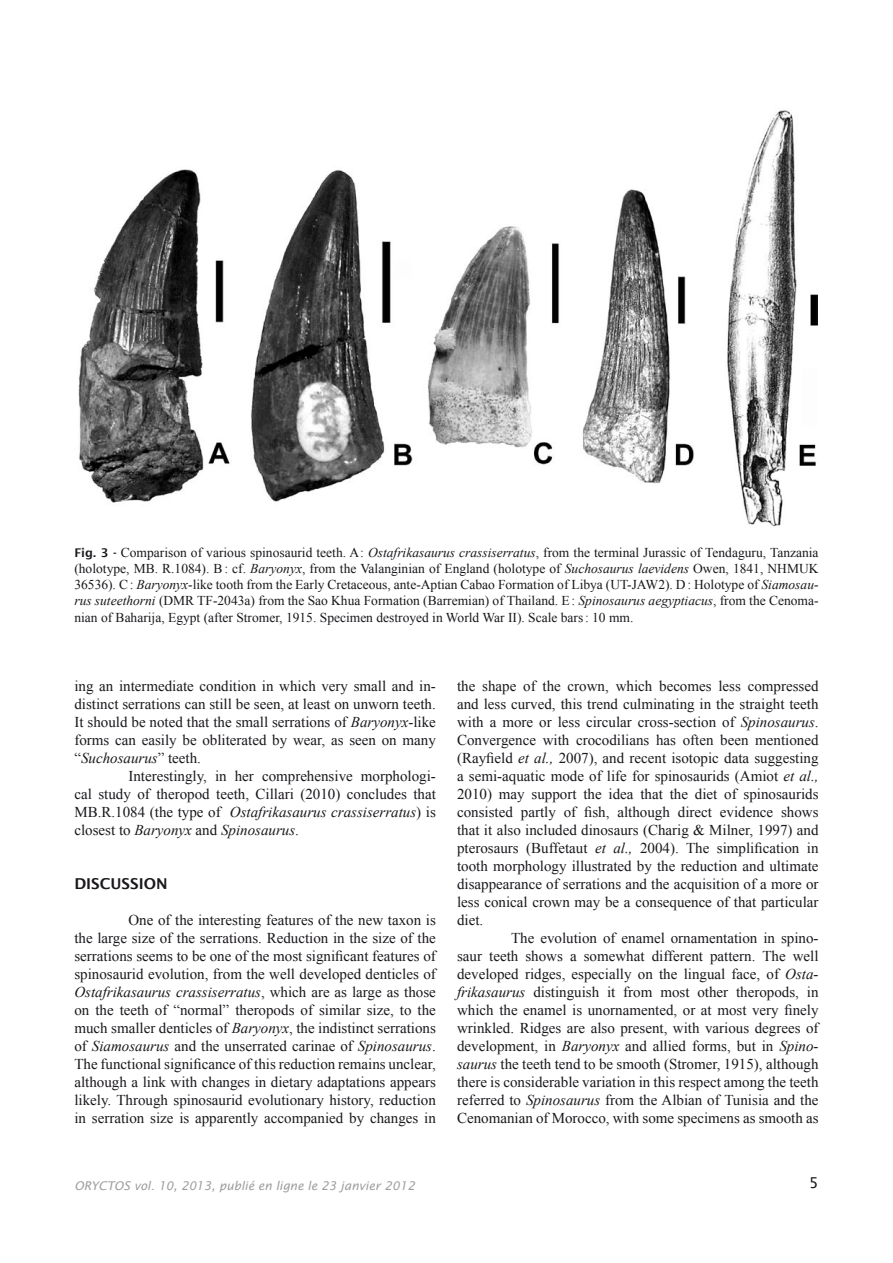
<style>
.page{position:relative;width:893px;height:1263px;background:#fff}
.page>*{position:absolute;margin:0;border:0;box-sizing:border-box;transform-origin:0 0}
.t1{font:15px/18px "Times New Roman";color:#1a171c;text-align:justify}
.t2{font:600 15px "Lucida Sans";color:#1a171c}
.t3{font:15px "Lucida Sans";color:#1a171c}
.t4{font:13.5px/16.2px "Times New Roman";color:#1a171c;text-align:justify}
.t5{font:italic 12px "Lucida Sans";color:#9d9ea0}
.s1{font-family:"Lucida Sans";font-weight:600;font-size:12px}
.s2{font-style:italic}
</style>
<div class="page">
<img style="left:78px;top:110px;width:739px;height:417px">
<p class="t4" style="left:74px;top:544px;width:746px"><span class="s1">Fig. 3 -</span> Comparison of various spinosaurid teeth. A: <span class="s2">Ostafrikasaurus crassiserratus</span>, from the terminal Jurassic of Tendaguru, Tanzania (holotype, MB. R.1084). B: cf. <span class="s2">Baryonyx</span>, from the Valanginian of England (holotype of <span class="s2">Suchosaurus laevidens</span> Owen, 1841, NHMUK 36536). C: <span class="s2">Baryonyx</span>-like tooth from the Early Cretaceous, ante-Aptian Cabao Formation of Libya (UT-JAW2). D: Holotype of <span class="s2">Siamosau&shy;rus suteethorni</span> (DMR TF-2043a) from the Sao Khua Formation (Barremian) of Thailand. E: <span class="s2">Spinosaurus aegyptiacus</span>, from the Cenoma&shy;nian of Baharija, Egypt (after Stromer, 1915. Specimen destroyed in World War II). Scale bars: 10 mm.</p>
<p class="t1" style="left:74px;top:676px;width:363px">ing an intermediate condition in which very small and in&shy;distinct serrations can still be seen, at least on unworn teeth.<br>It should be noted that the small serrations of <span class="s2">Baryonyx</span>-like forms can easily be obliterated by wear, as seen on many “<span class="s2">Suchosaurus</span>” teeth.</p>
<p class="t1" style="left:74px;top:766px;width:363px;text-indent:54px">Interestingly, in her comprehensive morphologi&shy;cal study of theropod teeth, Cillari (2010) concludes that MB.R.1084 (the type of <span class="s2">Ostafrikasaurus crassiserratus</span>) is closest to <span class="s2">Baryonyx</span> and <span class="s2">Spinosaurus</span>.</p>
<p class="t2" style="left:74px;top:875px;width:95px">DISCUSSION</p>
<p class="t1" style="left:74px;top:910px;width:363px;text-indent:54px">One of the interesting features of the new taxon is the large size of the serrations. Reduction in the size of the serrations seems to be one of the most significant features of spinosaurid evolution, from the well developed denticles of <span class="s2">Ostafrikasaurus crassiserratus</span>, which are as large as those on the teeth of “normal” theropods of similar size, to the much smaller denticles of <span class="s2">Baryonyx</span>, the indistinct serrations of <span class="s2">Siamosaurus</span> and the unserrated carinae of <span class="s2">Spinosaurus</span>.<br>The functional significance of this reduction remains unclear, although a link with changes in dietary adaptations appears likely. Through spinosaurid evolutionary history, reduction in serration size is apparently accompanied by changes in</p>
<p class="t1" style="left:457px;top:676px;width:363px">the shape of the crown, which becomes less compressed and less curved, this trend culminating in the straight teeth with a more or less circular cross-section of <span class="s2">Spinosaurus</span>.<br>Convergence with crocodilians has often been mentioned (Rayfield <span class="s2">et al.,</span> 2007), and recent isotopic data suggesting a semi-aquatic mode of life for spinosaurids (Amiot <span class="s2">et al., </span>2010) may support the idea that the diet of spinosaurids consisted partly of fish, although direct evidence shows that it also included dinosaurs (Charig &amp; Milner, 1997) and pterosaurs (Buffetaut <span class="s2">et al.,</span> 2004). The simplification in tooth morphology illustrated by the reduction and ultimate disappearance of serrations and the acquisition of a more or less conical crown may be a consequence of that particular diet.</p>
<p class="t1" style="left:457px;top:928px;width:363px;text-indent:54px">The evolution of enamel ornamentation in spino&shy;saur teeth shows a somewhat different pattern. The well developed ridges, especially on the lingual face, of <span class="s2">Osta&shy;frikasaurus</span> distinguish it from most other theropods, in which the enamel is unornamented, or at most very finely wrinkled. Ridges are also present, with various degrees of development, in <span class="s2">Baryonyx</span> and allied forms, but in <span class="s2">Spino&shy;saurus</span> the teeth tend to be smooth (Stromer, 1915), although there is considerable variation in this respect among the teeth referred to <span class="s2">Spinosaurus</span> from the Albian of Tunisia and the Cenomanian of Morocco, with some specimens as smooth as</p>
<p class="t5" style="left:74px;top:1178px;width:342px">ORYCTOS vol. 10, 2013, publié en ligne le 23 janvier 2012</p>
<p class="t3" style="left:809px;top:1174px;width:11px">5</p>
</div>
